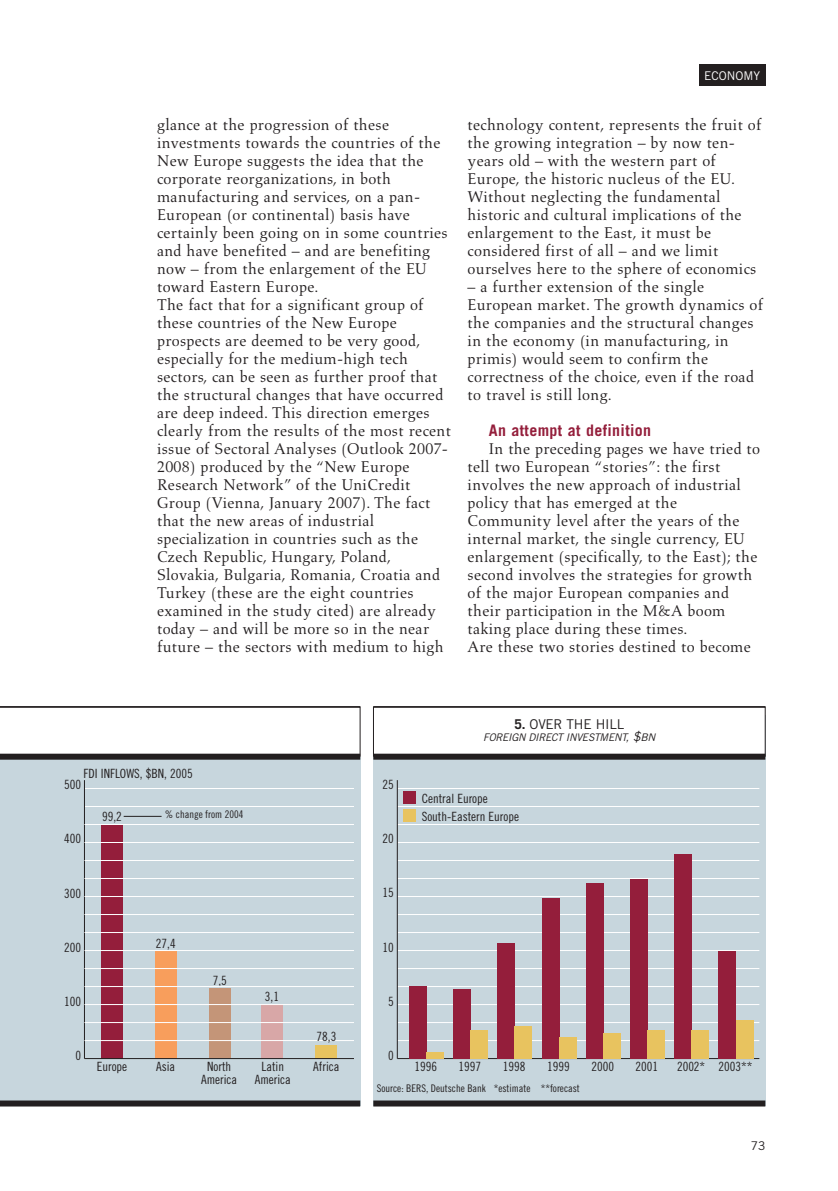
<style>
.page{position:relative;width:838px;height:1191px;background:#fff}
.page>*{position:absolute;margin:0;border:0;box-sizing:border-box;transform-origin:0 0}
.t1{font:15.9px/18px "Aldus";letter-spacing:.02em;color:#231f20}
.t2{font:700 15.9px "Trade Gothic";letter-spacing:.02em;color:#941e3b}
.t3{font:13.5px "Trade Gothic";letter-spacing:-.02em;color:#231f20}
.t4{font:12.75px/12.8px "Trade Gothic Cond Eighteen";color:#231f20;text-align:center}
.t5{font:12px "Trade Gothic";color:#fff}
.t6{font:12px "Trade Gothic";color:#231f20}
.t7{font:10.5px "Trade Gothic Cond Eighteen";color:#231f20}
.t8{font:italic 10.5px "Trade Gothic";color:#231f20}
.s1{font-weight:700}
.s2{font-size:12.75px}
</style>
<div class="page">
<div style="left:699px;top:65px;width:66px;height:21px;background:#231f20"></div>
<div style="left:373px;top:715px;width:392px;height:390px;background:#c7d6dd"></div>
<hr style="left:397px;top:1058px;width:362px;height:1px;background:#231f20">
<div style="left:403px;top:809px;width:13px;height:12px;background:#e8c35f"></div>
<div style="left:403px;top:791px;width:13px;height:12px;background:#941e3b"></div>
<hr style="left:397px;top:1040px;width:362px;height:1px;background:#fff">
<hr style="left:397px;top:1022px;width:362px;height:1px;background:#fff">
<hr style="left:397px;top:1004px;width:362px;height:1px;background:#fff">
<hr style="left:397px;top:986px;width:362px;height:1px;background:#fff">
<hr style="left:397px;top:968px;width:362px;height:1px;background:#fff">
<hr style="left:397px;top:950px;width:362px;height:1px;background:#fff">
<hr style="left:397px;top:932px;width:362px;height:1px;background:#fff">
<hr style="left:397px;top:914px;width:362px;height:1px;background:#fff">
<hr style="left:397px;top:896px;width:362px;height:1px;background:#fff">
<hr style="left:397px;top:878px;width:362px;height:1px;background:#fff">
<hr style="left:397px;top:860px;width:362px;height:1px;background:#fff">
<hr style="left:397px;top:842px;width:362px;height:1px;background:#fff">
<hr style="left:397px;top:824px;width:362px;height:1px;background:#fff">
<hr style="left:397px;top:806px;width:362px;height:1px;background:#fff">
<hr style="left:397px;top:788px;width:362px;height:1px;background:#fff">
<hr style="left:397px;top:780px;width:1px;height:278px;background:#231f20">
<div style="left:373px;top:707px;width:392px;height:49px;background:#fff"></div>
<div style="left:373px;top:707px;width:392px;height:49px;border:1px solid #231f20"></div>
<hr style="left:373px;top:706px;width:392px;height:1px;background:#231f20">
<div style="left:373px;top:753px;width:392px;height:6px;background:#231f20"></div>
<div style="left:373px;top:1100px;width:392px;height:6px;background:#231f20"></div>
<div style="left:409px;top:986px;width:17px;height:72px;background:#941e3b"></div>
<div style="left:426px;top:1052px;width:17px;height:6px;background:#e8c35f"></div>
<div style="left:453px;top:989px;width:17px;height:69px;background:#941e3b"></div>
<div style="left:470px;top:1030px;width:17px;height:28px;background:#e8c35f"></div>
<div style="left:498px;top:943px;width:17px;height:115px;background:#941e3b"></div>
<div style="left:515px;top:1026px;width:17px;height:32px;background:#e8c35f"></div>
<div style="left:542px;top:897px;width:17px;height:161px;background:#941e3b"></div>
<div style="left:559px;top:1036px;width:17px;height:22px;background:#e8c35f"></div>
<div style="left:586px;top:882px;width:17px;height:176px;background:#941e3b"></div>
<div style="left:603px;top:1033px;width:17px;height:25px;background:#e8c35f"></div>
<div style="left:630px;top:879px;width:17px;height:179px;background:#941e3b"></div>
<div style="left:647px;top:1030px;width:17px;height:28px;background:#e8c35f"></div>
<div style="left:674px;top:854px;width:17px;height:204px;background:#941e3b"></div>
<div style="left:691px;top:1030px;width:17px;height:28px;background:#e8c35f"></div>
<div style="left:719px;top:950px;width:17px;height:108px;background:#941e3b"></div>
<div style="left:736px;top:1019px;width:17px;height:39px;background:#e8c35f"></div>
<div style="left:0;top:715px;width:360px;height:390px;background:#c7d6dd"></div>
<div style="left:0;top:707px;width:360px;height:46px;background:#fff"></div>
<hr style="left:0;top:706px;width:360px;height:1px;background:#231f20">
<div style="left:0;top:753px;width:360px;height:6px;background:#231f20"></div>
<div style="left:0;top:1100px;width:360px;height:6px;background:#231f20"></div>
<hr style="left:84px;top:806px;width:270px;height:1px;background:#fff">
<hr style="left:84px;top:788px;width:270px;height:1px;background:#fff">
<hr style="left:84px;top:780px;width:1px;height:278px;background:#231f20">
<div style="left:102px;top:823px;width:21px;height:235px;background:#941e3b"></div>
<div style="left:155px;top:951px;width:21px;height:107px;background:#f89e5c"></div>
<div style="left:209px;top:988px;width:21px;height:70px;background:#c49578"></div>
<div style="left:262px;top:1004px;width:21px;height:54px;background:#d8a7a7"></div>
<div style="left:316px;top:1044px;width:21px;height:14px;background:#e8c35f"></div>
<hr style="left:124px;top:816px;width:38px;height:1px;background:#231f20">
<hr style="left:84px;top:1040px;width:270px;height:1px;background:#fff">
<hr style="left:84px;top:1022px;width:270px;height:1px;background:#fff">
<hr style="left:84px;top:1004px;width:270px;height:1px;background:#fff">
<hr style="left:84px;top:986px;width:270px;height:1px;background:#fff">
<hr style="left:84px;top:968px;width:270px;height:1px;background:#fff">
<hr style="left:84px;top:950px;width:270px;height:1px;background:#fff">
<hr style="left:84px;top:932px;width:270px;height:1px;background:#fff">
<hr style="left:84px;top:914px;width:270px;height:1px;background:#fff">
<hr style="left:84px;top:896px;width:270px;height:1px;background:#fff">
<hr style="left:84px;top:878px;width:270px;height:1px;background:#fff">
<hr style="left:84px;top:860px;width:270px;height:1px;background:#fff">
<hr style="left:84px;top:842px;width:270px;height:1px;background:#fff">
<hr style="left:84px;top:824px;width:270px;height:1px;background:#fff">
<hr style="left:84px;top:1058px;width:270px;height:1px;background:#231f20">
<p class="t5" style="left:704px;top:71px;width:57px">ECONOMY</p>
<p class="t1" style="left:157px;top:117px;width:295px">glance at the progression of these investments towards the countries of the New Europe suggests the idea that the corporate reorganizations, in both manufacturing and services, on a pan-European (or continental) basis have certainly been going on in some countries and have benefited – and are benefiting now – from the enlargement of the EU toward Eastern Europe.<br>The fact that for a significant group of these countries of the New Europe prospects are deemed to be very good, especially for the medium-high tech sectors, can be seen as further proof that the structural changes that have occurred are deep indeed. This direction emerges clearly from the results of the most recent issue of Sectoral Analyses (Outlook 2007- 2008) produced by the “New Europe Research Network” of the UniCredit Group (Vienna, January 2007). The fact that the new areas of industrial specialization in countries such as the Czech Republic, Hungary, Poland, Slovakia, Bulgaria, Romania, Croatia and Turkey (these are the eight countries examined in the study cited) are already today – and will be more so in the near future – the sectors with medium to high</p>
<p class="t1" style="left:467px;top:117px;width:295px">technology content, represents the fruit of the growing integration – by now ten&shy;years old – with the western part of Europe, the historic nucleus of the EU.<br>Without neglecting the fundamental historic and cultural implications of the enlargement to the East, it must be considered first of all – and we limit ourselves here to the sphere of economics</p>
<p class="t1" style="left:467px;top:279px;width:297px">– a further extension of the single European market. The growth dynamics of the companies and the structural changes in the economy (in manufacturing, in primis) would seem to confirm the correctness of the choice, even if the road to travel is still long.</p>
<p class="t2" style="left:489px;top:424px;width:164px">An attempt at definition</p>
<p class="t1" style="left:467px;top:441px;width:294px;text-indent:21px">In the preceding pages we have tried to tell two European “stories”: the first involves the new approach of industrial policy that has emerged at the Community level after the years of the internal market, the single currency, EU enlargement (specifically, to the East); the second involves the strategies for growth of the major European companies and their participation in the M&amp;A boom taking place during these times.<br>Are these two stories destined to become</p>
<p class="t3" style="left:514px;top:719px;width:111px"><span class="s1">5.</span> OVER THE HILL</p>
<p class="t8" style="left:483px;top:733px;width:176px">FOREIGN DIRECT INVESTMENT, <span class="s2">$</span>BN</p>
<p class="t4" style="left:84px;top:768px;width:111px">FDI INFLOWS, $BN, 2005</p>
<p class="t4" style="left:64px;top:779px;width:18px">500</p>
<p class="t4" style="left:382px;top:779px;width:13px">25</p>
<p class="t4" style="left:422px;top:793px;width:68px">Central Europe</p>
<p class="t4" style="left:102px;top:810px;width:21px">99,2</p>
<p class="t7" style="left:165px;top:810px;width:80px">% change from 2004</p>
<p class="t4" style="left:422px;top:811px;width:99px">South-Eastern Europe</p>
<p class="t4" style="left:64px;top:833px;width:18px">400</p>
<p class="t4" style="left:382px;top:833px;width:13px">20</p>
<p class="t4" style="left:64px;top:887px;width:18px">300</p>
<p class="t4" style="left:382px;top:887px;width:13px">15</p>
<p class="t4" style="left:64px;top:941px;width:18px">200</p>
<p class="t4" style="left:156px;top:937px;width:21px">27,4</p>
<p class="t4" style="left:382px;top:941px;width:13px">10</p>
<p class="t4" style="left:213px;top:975px;width:16px">7,5</p>
<p class="t4" style="left:64px;top:995px;width:18px">100</p>
<p class="t4" style="left:265px;top:991px;width:16px">3,1</p>
<p class="t4" style="left:388px;top:995px;width:7px">5</p>
<p class="t4" style="left:316px;top:1031px;width:21px">78,3</p>
<p class="t4" style="left:75px;top:1049px;width:7px">0</p>
<p class="t4" style="left:97px;top:1061px;width:32px">Europe</p>
<p class="t4" style="left:156px;top:1061px;width:21px">Asia</p>
<p class="t4" style="left:201px;top:1061px;width:38px">North<br>America</p>
<p class="t4" style="left:255px;top:1061px;width:38px">Latin<br>America</p>
<p class="t4" style="left:313px;top:1061px;width:28px">Africa</p>
<p class="t4" style="left:388px;top:1049px;width:7px">0</p>
<p class="t4" style="left:414px;top:1061px;width:24px">1996</p>
<p class="t4" style="left:458px;top:1061px;width:24px">1997</p>
<p class="t4" style="left:503px;top:1061px;width:24px">1998</p>
<p class="t4" style="left:547px;top:1061px;width:24px">1999</p>
<p class="t4" style="left:591px;top:1061px;width:24px">2000</p>
<p class="t4" style="left:635px;top:1061px;width:24px">2001</p>
<p class="t4" style="left:677px;top:1061px;width:77px">2002* 2003**</p>
<p class="t7" style="left:377px;top:1084px;width:204px">Source: BERS, Deutsche Bank *estimate **forecast</p>
<p class="t6" style="left:750px;top:1141px;width:16px">73</p>
</div>
